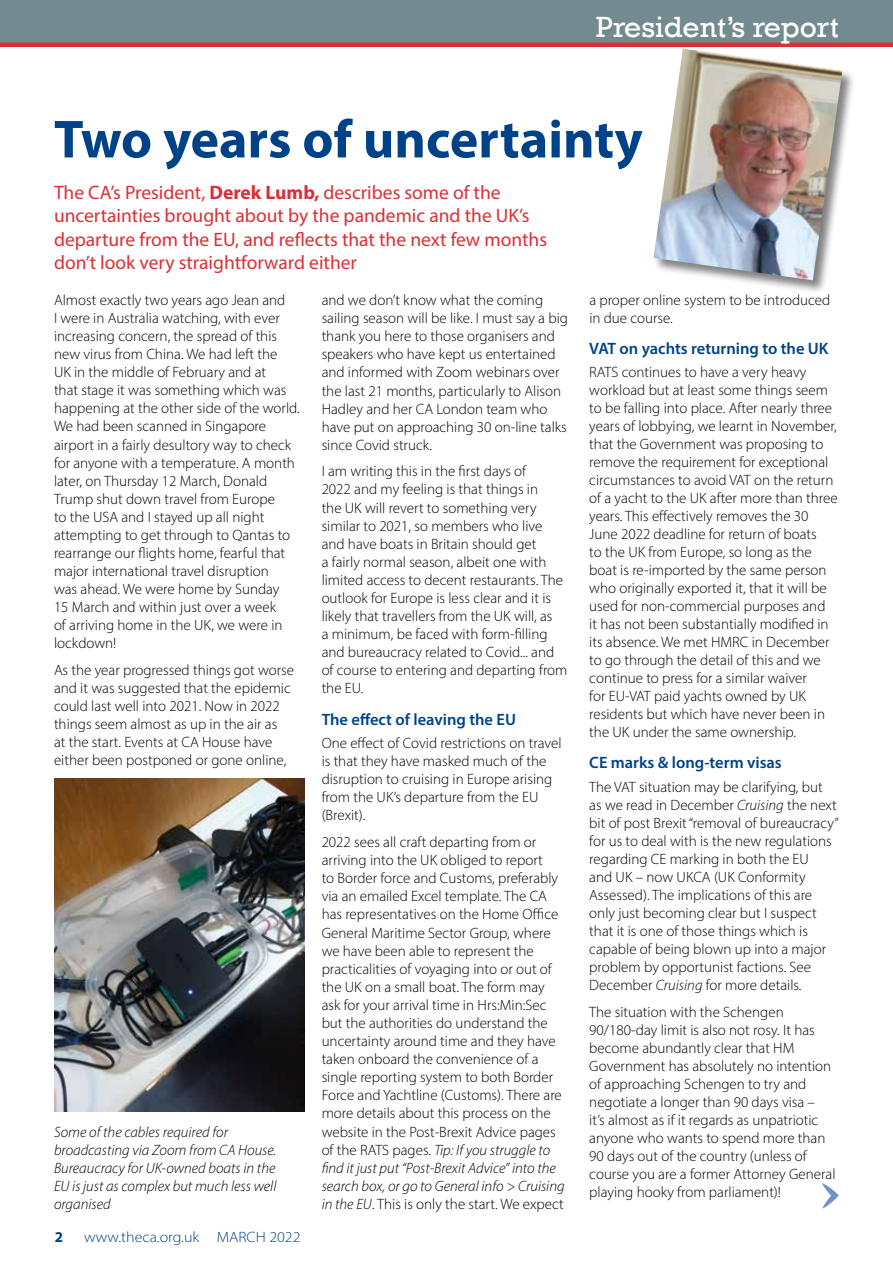
<style>
.page{position:relative;width:893px;height:1263px;background:#fff}
.page>*{position:absolute;margin:0;border:0;box-sizing:border-box;transform-origin:0 0}
.t1{font:700 54px "Myriad Pro";color:#004288}
.t2{font:30px "Rockwell";color:#fff}
.t3{font:19.5px/23.4px "Myriad Pro";color:#dc2f34}
.t4{font:600 16.5px "Myriad Pro";color:#004288}
.t5{font:300 15px/18.1px "Myriad Pro";color:#000}
.t6{font:italic 300 15px/18px "Myriad Pro";color:#000}
.t7{font:300 15px "Myriad Pro";color:#004288;scale:1.07 1}
.t8{font:700 15px "Myriad Pro";color:#004288}
.s1{font-weight:700}
.s2{font-style:italic}
</style>
<div class="page">
<div style="left:0;top:0;width:893px;height:43px;background:#748a91"></div>
<hr style="left:0;top:43px;width:893px;height:4px;background:#dc2f34">
<div style="left:653px;top:48px;width:203px;height:246px;background:#000;opacity:.5"></div>
<img style="left:653px;top:49px;width:189px;height:231px">
<svg style="left:822px;top:1183px;width:17px;height:26px"></svg>
<img style="left:54px;top:779px;width:250px;height:332px">
<h2 class="t2" style="left:596px;top:9px;width:244px">President’s report</h2>
<h1 class="t1" style="left:54px;top:104px;width:590px">Two years of uncertainty</h1>
<h3 class="t3" style="left:54px;top:180px;width:495px">The CA’s President, <span class="s1">Derek Lumb,</span> describes some of the uncertainties brought about by the pandemic and the UK’s departure from the EU, and reflects that the next few months don’t look very straightforward either</h3>
<p class="t5" style="left:54px;top:291px;width:247px">Almost exactly two years ago Jean and<br>I were in Australia watching, with ever increasing concern, the spread of this new virus from China. We had left the<br>UK in the middle of February and at<br>that stage it was something which was happening at the other side of the world.<br>We had been scanned in Singapore airport in a fairly desultory way to check for anyone with a temperature. A month later, on Thursday 12 March, Donald Trump shut down travel from Europe<br>to the USA and I stayed up all night attempting to get through to Qantas to rearrange our flights home, fearful that major international travel disruption<br>was ahead. We were home by Sunday<br>15 March and within just over a week<br>of arriving home in the UK, we were in lockdown!</p>
<p class="t5" style="left:54px;top:661px;width:242px">As the year progressed things got worse and it was suggested that the epidemic could last well into 2021. Now in 2022 things seem almost as up in the air as<br>at the start. Events at CA House have either been postponed or gone online,</p>
<p class="t6" style="left:54px;top:1123px;width:224px">Some of the cables required for broadcasting via Zoom from CA House.<br>Bureaucracy for UK-owned boats in the<br>EU is just as complex but much less well organised</p>
<p class="t8" style="left:55px;top:1227px;width:10px">2</p>
<p class="t7" style="left:84px;top:1227px;width:204px">www.theca.org.uk MARCH 2022</p>
<p class="t5" style="left:322px;top:291px;width:248px">and we don’t know what the coming sailing season will be like. I must say a big thank you here to those organisers and speakers who have kept us entertained and informed with Zoom webinars over the last 21 months, particularly to Alison Hadley and her CA London team who have put on approaching 30 on-line talks since Covid struck.</p>
<p class="t5" style="left:322px;top:462px;width:247px">I am writing this in the first days of<br>2022 and my feeling is that things in<br>the UK will revert to something very similar to 2021, so members who live and have boats in Britain should get<br>a fairly normal season, albeit one with limited access to decent restaurants. The outlook for Europe is less clear and it is likely that travellers from the UK will, as<br>a minimum, be faced with form-filling and bureaucracy related to Covid... and of course to entering and departing from the EU.</p>
<p class="t4" style="left:322px;top:708px;width:196px">The effect of leaving the EU</p>
<p class="t5" style="left:322px;top:734px;width:241px">One effect of Covid restrictions on travel is that they have masked much of the disruption to cruising in Europe arising from the UK’s departure from the EU (Brexit).</p>
<p class="t5" style="left:322px;top:833px;width:244px">2022 sees all craft departing from or arriving into the UK obliged to report<br>to Border force and Customs, preferably via an emailed Excel template. The CA has representatives on the Home Office General Maritime Sector Group, where we have been able to represent the practicalities of voyaging into or out of the UK on a small boat. The form may ask for your arrival time in Hrs:Min:Sec but the authorities do understand the uncertainty around time and they have taken onboard the convenience of a single reporting system to both Border Force and Yachtline (Customs). There are more details about this process on the website in the Post-Brexit Advice pages of the RATS pages. <span class="s2">Tip: If you struggle to find it just put “Post-Brexit Advice” into the search box, or go to General info &gt; Cruising in the EU</span>. This is only the start. We expect</p>
<p class="t5" style="left:589px;top:291px;width:242px">a proper online system to be introduced in due course.</p>
<p class="t4" style="left:589px;top:338px;width:241px">VAT on yachts returning to the UK</p>
<p class="t5" style="left:589px;top:363px;width:250px">RATS continues to have a very heavy workload but at least some things seem to be falling into place. After nearly three years of lobbying, we learnt in November, that the Government was proposing to remove the requirement for exceptional circumstances to avoid VAT on the return of a yacht to the UK after more than three years. This effectively removes the 30<br>June 2022 deadline for return of boats<br>to the UK from Europe, so long as the boat is re-imported by the same person who originally exported it, that it will be used for non-commercial purposes and<br>it has not been substantially modified in its absence. We met HMRC in December to go through the detail of this and we continue to press for a similar waiver<br>for EU-VAT paid yachts owned by UK residents but which have never been in the UK under the same ownership.</p>
<p class="t4" style="left:589px;top:752px;width:194px">CE marks &amp; long-term visas</p>
<p class="t5" style="left:589px;top:778px;width:251px">The VAT situation may be clarifying, but<br>as we read in December <span class="s2">Cruising</span> the next bit of post Brexit “removal of bureaucracy” for us to deal with is the new regulations regarding CE marking in both the EU<br>and UK – now UKCA (UK Conformity Assessed). The implications of this are only just becoming clear but I suspect that it is one of those things which is capable of being blown up into a major problem by opportunist factions. See December <span class="s2">Cruising</span> for more details.</p>
<p class="t5" style="left:589px;top:1002px;width:248px">The situation with the Schengen 90/180-day limit is also not rosy. It has become abundantly clear that HM Government has absolutely no intention of approaching Schengen to try and negotiate a longer than 90 days visa –<br>it’s almost as if it regards as unpatriotic anyone who wants to spend more than 90 days out of the country (unless of course you are a former Attorney General playing hooky from parliament)!</p>
</div>
